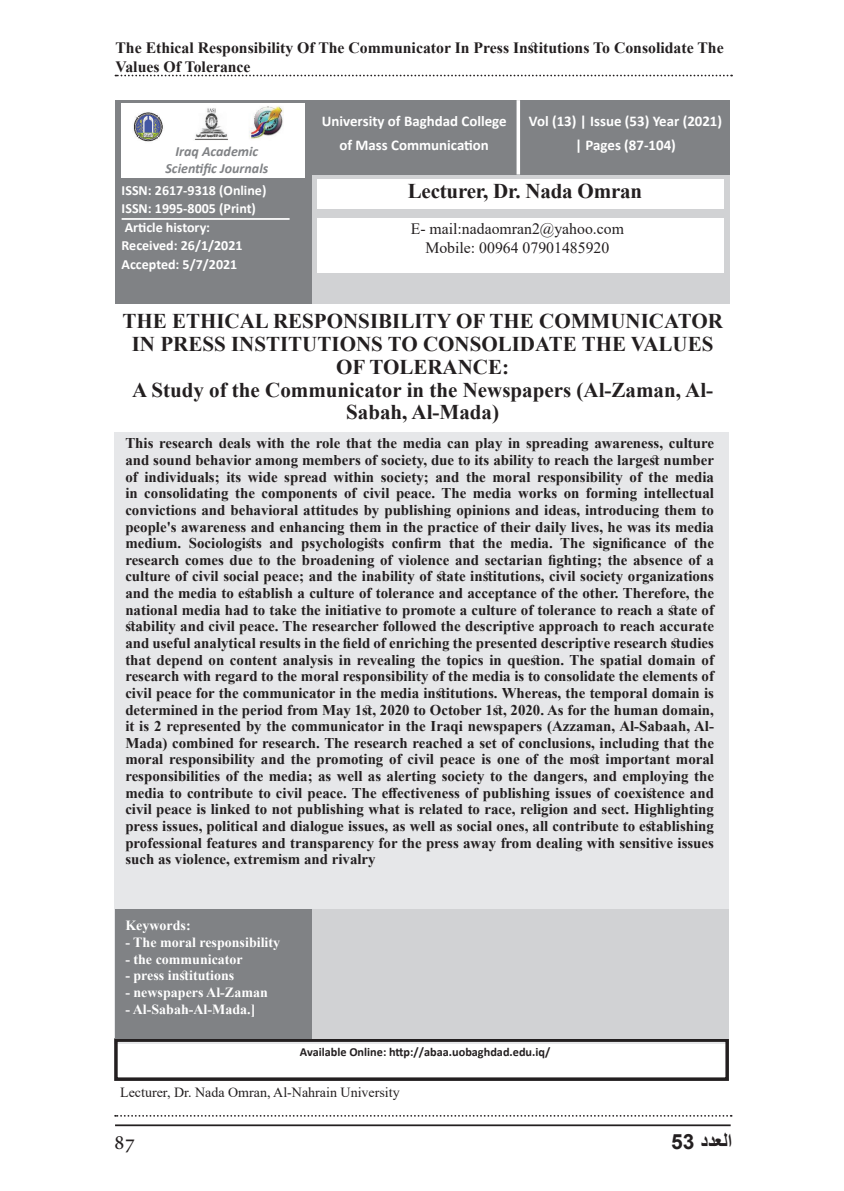
<style>
.page{position:relative;width:844px;height:1191px;background:#fff}
.page>*{position:absolute;margin:0;border:0;box-sizing:border-box;transform-origin:0 0}
.t1{font:700 21px/22.8px "Times New Roman";color:#231f20;text-align:center}
.t2{font:700 21px "Arial";color:#231f20}
.t3{font:21px "Adobe Hebrew";color:#231f20}
.t4{font:700 15.75px/18.9px "Times New Roman";color:#231f20}
.t5{font:15.75px "Times New Roman";color:#231f20}
.t6{font:700 14.88px/16.6px "Times New Roman";color:#231f20;text-align:right}
.t7{font:700 14.88px/24.5px "Calibri";color:#fff;text-align:center}
.t8{font:700 14px "Times New Roman";color:#fff}
.t9{font:700 14px "Calibri";color:#fff}
.t10{font:14px "Times New Roman";color:#231f20}
.t11{font:italic 700 14px "Calibri";color:#808285}
.t12{font:700 12.25px "Calibri";color:#231f20}
</style>
<div class="page">
<svg style="left:115px;top:75px;width:616px;height:1px"></svg>
<svg style="left:115px;top:1115px;width:616px;height:1px"></svg>
<hr style="left:115px;top:1124px;width:615px;height:2px;background:#231f20">
<div style="left:115px;top:100px;width:197px;height:204px;background:#808285"></div>
<div style="left:121px;top:103px;width:183px;height:75px;background:#fff"></div>
<img style="left:133px;top:106px;width:151px;height:36px">
<div style="left:312px;top:174px;width:417px;height:130px;background:#d1d2d4"></div>
<div style="left:312px;top:100px;width:417px;height:74px;background:#808285"></div>
<svg style="left:516px;top:100px;width:4px;height:74px"></svg>
<hr style="left:122px;top:218px;width:167px;height:2px;background:#fff">
<div style="left:317px;top:179px;width:407px;height:29px;background:#fff"></div>
<div style="left:317px;top:218px;width:407px;height:54px;background:#fff"></div>
<div style="left:114px;top:432px;width:614px;height:611px;background:#e6e7e9"></div>
<div style="left:114px;top:1038px;width:614px;height:43px;border:4px solid #231f20"></div>
<div style="left:115px;top:909px;width:197px;height:129px;background:#808285"></div>
<div style="left:312px;top:909px;width:416px;height:129px;background:#d1d2d4"></div>
<p class="t4" style="left:115px;top:38px;width:609px">The Ethical Responsibility Of The Communicator In Press Institutions To Consolidate The<br>Values Of Tolerance</p>
<p class="t11" style="left:175px;top:141px;width:84px">Iraq Academic</p>
<p class="t11" style="left:165px;top:159px;width:104px">Scientific Journals</p>
<p class="t9" style="left:122px;top:180px;width:146px">ISSN: 2617-9318 (Online(</p>
<p class="t9" style="left:122px;top:199px;width:136px">ISSN: 1995-8005 (Print(</p>
<p class="t9" style="left:125px;top:217px;width:87px">Article history:</p>
<p class="t9" style="left:122px;top:236px;width:122px">Received: 26/1/2021</p>
<p class="t9" style="left:122px;top:254px;width:117px">Accepted: 5/7/2021</p>
<p class="t7" style="left:322px;top:108px;width:186px">University of Baghdad College of Mass Communication</p>
<p class="t7" style="left:529px;top:108px;width:195px">Vol (13) | Issue (53) Year )2021(</p>
<p class="t7" style="left:575px;top:133px;width:102px">| Pages )87-104(</p>
<p class="t1" style="left:407px;top:179px;width:236px">Lecturer, Dr. Nada Omran</p>
<p class="t5" style="left:410px;top:218px;width:215px">E- mail:nadaomran @2 yahoo.com</p>
<p class="t5" style="left:425px;top:237px;width:185px">Mobile: 00964 07901485920</p>
<p class="t1" style="left:122px;top:309px;width:601px">THE ETHICAL RESPONSIBILITY OF THE COMMUNICATOR<br>IN PRESS INSTITUTIONS TO CONSOLIDATE THE VALUES<br>OF TOLERANCE:</p>
<p class="t1" style="left:346px;top:400px;width:154px">Sabah, Al-Mada(</p>
<p class="t1" style="left:132px;top:377px;width:582px">A Study of the Communicator in the Newspapers (Al-Zaman, Al-</p>
<p class="t6" style="left:125px;top:435px;width:590px">This research deals with the role that the media can play in spreading awareness, culture and sound behavior among members of society, due to its ability to reach the largest number of individuals; its wide spread within society; and the moral responsibility of the media in consolidating the components of civil peace. The media works on forming intellectual convictions and behavioral attitudes by publishing opinions and ideas, introducing them to people s' awareness and enhancing them in the practice of their daily lives, he was its media the</p>
<p class="t6" style="left:125px;top:534px;width:590px;text-align:left">medium.<br>research comes due to the broadening of violence and sectarian fighting; the absence of a culture of civil social peace; and the inability of state institutions, civil society organizations and the media to establish a culture of tolerance and acceptance of the other. Therefore, the national media had to take the initiative to promote a culture of tolerance to reach a state of stability and civil peace. The researcher followed the descriptive approach to reach accurate and useful analytical results in the field of enriching the presented descriptive research studies that depend on content analysis in revealing the topics in question. The spatial domain of research with regard to the moral responsibility of the media is to consolidate the elements of civil peace for the communicator in the media institutions. Whereas, the temporal domain is determined in the period from May s t1 , 2020 to October s t1 , 2020. As for the human domain,</p>
<p class="t6" style="left:125px;top:734px;width:590px">Mada) combined for research. The research reached a set of conclusions, including that the</p>
<p class="t6" style="left:189px;top:534px;width:74px">Sociologists</p>
<p class="t6" style="left:301px;top:534px;width:84px">psychologists</p>
<p class="t6" style="left:510px;top:534px;width:44px">media.</p>
<p class="t6" style="left:592px;top:534px;width:75px">significance</p>
<p class="t6" style="left:392px;top:534px;width:51px">confirm</p>
<p class="t6" style="left:673px;top:534px;width:14px">of</p>
<p class="t6" style="left:269px;top:534px;width:25px">and</p>
<p class="t6" style="left:449px;top:534px;width:27px">that</p>
<p class="t6" style="left:482px;top:534px;width:21px">the</p>
<p class="t6" style="left:560px;top:534px;width:26px">The</p>
<p class="t6" style="left:125px;top:717px;width:590px">it is 2 represented by the communicator in the Iraqi newspapers (Azzaman, Al-Sabaah, Al-</p>
<p class="t6" style="left:125px;top:750px;width:590px;text-align:justify">moral responsibility and the promoting of civil peace is one of the most important moral responsibilities of the media; as well as alerting society to the dangers, and employing the media to contribute to civil peace. The effectiveness of publishing issues of coexistence and civil peace is linked to not publishing what is related to race, religion and sect. Highlighting press issues, political and dialogue issues, as well as social ones, all contribute to establishing professional features and transparency for the press away from dealing with sensitive issues such as violence, extremism and rivalry</p>
<p class="t8" style="left:125px;top:915px;width:67px">Keywords:</p>
<p class="t8" style="left:125px;top:932px;width:156px">- The moral responsibility</p>
<p class="t8" style="left:125px;top:948px;width:119px">- the communicator</p>
<p class="t8" style="left:125px;top:965px;width:110px">- press institutions</p>
<p class="t8" style="left:125px;top:982px;width:144px">- newspapers Al-Zaman</p>
<p class="t8" style="left:125px;top:999px;width:131px">- Al-Sabah-Al-Mada [.</p>
<p class="t12" style="left:300px;top:1043px;width:252px">Available Online: http://abaa.uobaghdad.edu i q. /</p>
<p class="t10" style="left:120px;top:1082px;width:281px">Lecturer, Dr. Nada Omran, Al-Nahrain University</p>
<p class="t3" style="left:114px;top:1129px;width:23px">87</p>
<p class="t2" style="left:671px;top:1126px;width:62px">5 3 ا لعدد</p>
</div>
